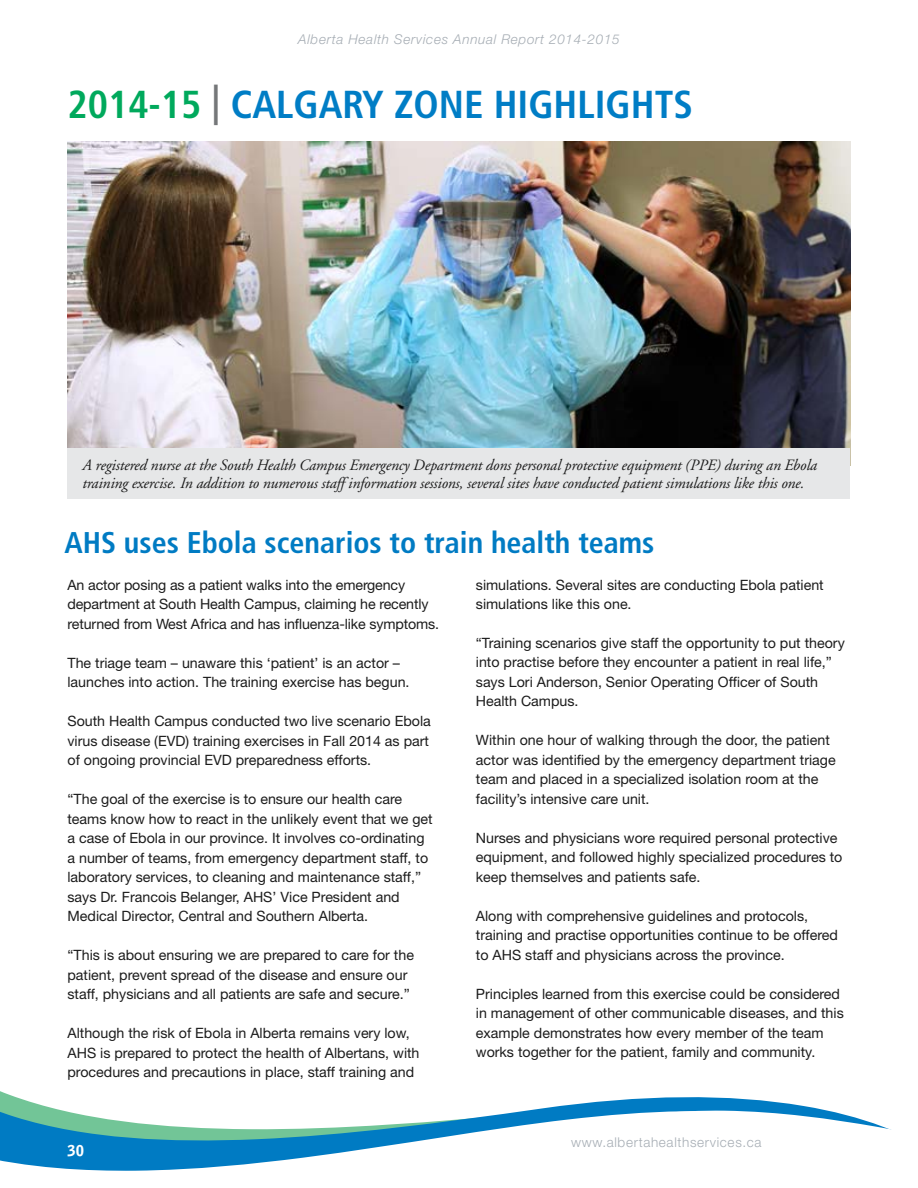
<style>
.page{position:relative;width:918px;height:1188px;background:#fff}
.page>*{position:absolute;margin:0;border:0;box-sizing:border-box;transform-origin:0 0}
.t1{font:700 condensed 39px "Frutiger LT Std";color:#007dc5}
.t2{font:700 condensed 30px "Frutiger LT Std";color:#007bc3}
.t3{font:italic 15.75px/18px "Adobe Garamond";letter-spacing:-.01em;color:#1c1c1c}
.t4{font:900 15px "Bell Gothic Std";color:#fff}
.t5{font:14.25px/19.5px "Helvetica Neue LT Std";color:#1c1c1c}
.t6{font:italic 300 13.5px "Helvetica Neue LT Std";letter-spacing:.05em;color:#a6adb4}
.t7{font:300 13.5px "Helvetica Neue LT Std";letter-spacing:.05em;color:#a6adb4}
.s1{color:#00a95c}
.s2{font-size:40.5px;color:#757779}
</style>
<div class="page">
<svg style="left:0;top:1094px;width:824px;height:77px"></svg>
<svg style="left:576px;top:1110px;width:315px;height:61px"></svg>
<div style="left:780px;top:1138px;width:126px;height:50px;background:#fff"></div>
<img style="left:68px;top:142px;width:782px;height:307px">
<div style="left:68px;top:449px;width:782px;height:50px;background:#e6e7e8"></div>
<p class="t6" style="left:298px;top:31px;width:323px">Alberta Health Services Annual Report 2014-2015</p>
<h1 class="t1" style="left:68px;top:81px;width:447px"><span class="s1">2014-15</span> <span class="s2">|</span> CALGARY ZONE HIGH</h1>
<h1 class="t1" style="left:577px;top:81px;width:117px">LIGHTS</h1>
<p class="t3" style="left:82px;top:456px;width:736px">A registered nurse at the South Health Campus Emergency Department dons personal protective equipment (PPE) during an Ebola training exercise. In addition to numerous staff information sessions, several sites have conducted patient simulations like this one.</p>
<h2 class="t2" style="left:64px;top:524px;width:591px">AHS uses Ebola scenarios to train health teams</h2>
<p class="t5" style="left:68px;top:575px;width:373px">An actor posing as a patient walks into the emergency department at South Health Campus, claiming he recently returned from West Africa and has influenza-like symptoms.</p>
<p class="t5" style="left:68px;top:653px;width:344px">The triage team – unaware this ‘patient’ is an actor – launches into action. The training exercise has begun.</p>
<p class="t5" style="left:68px;top:711px;width:365px">South Health Campus conducted two live scenario Ebola virus disease (EVD) training exercises in Fall 2014 as part of ongoing provincial EVD preparedness efforts.</p>
<p class="t5" style="left:68px;top:789px;width:367px">“The goal of the exercise is to ensure our health care teams know how to react in the unlikely event that we get a case of Ebola in our province. It involves co-ordinating a number of teams, from emergency department staff, to laboratory services, to cleaning and maintenance staff,” says Dr. Francois Belanger, AHS’ Vice President and Medical Director, Central and Southern Alberta.</p>
<p class="t5" style="left:68px;top:945px;width:348px">“This is about ensuring we are prepared to care for the patient, prevent spread of the disease and ensure our staff, physicians and all patients are safe and secure.”</p>
<p class="t5" style="left:68px;top:1023px;width:354px">Although the risk of Ebola in Alberta remains very low,<br>AHS is prepared to protect the health of Albertans, with procedures and precautions in place, staff training and</p>
<p class="t5" style="left:476px;top:575px;width:349px">simulations. Several sites are conducting Ebola patient simulations like this one.</p>
<p class="t5" style="left:476px;top:633px;width:370px">“Training scenarios give staff the opportunity to put theory into practise before they encounter a patient in real life,” says Lori Anderson, Senior Operating Officer of South Health Campus.</p>
<p class="t5" style="left:476px;top:730px;width:361px">Within one hour of walking through the door, the patient actor was identified by the emergency department triage team and placed in a specialized isolation room at the facility’s intensive care unit.</p>
<p class="t5" style="left:476px;top:828px;width:368px">Nurses and physicians wore required personal protective equipment, and followed highly specialized procedures to keep themselves and patients safe.</p>
<p class="t5" style="left:476px;top:906px;width:364px">Along with comprehensive guidelines and protocols, training and practise opportunities continue to be offered to AHS staff and physicians across the province.</p>
<p class="t5" style="left:476px;top:984px;width:369px">Principles learned from this exercise could be considered in management of other communicable diseases, and this example demonstrates how every member of the team works together for the patient, family and community.</p>
<p class="t4" style="left:68px;top:1142px;width:18px">30</p>
<p class="t7" style="left:571px;top:1134px;width:192px">www.albertahealthservices.ca</p>
</div>
